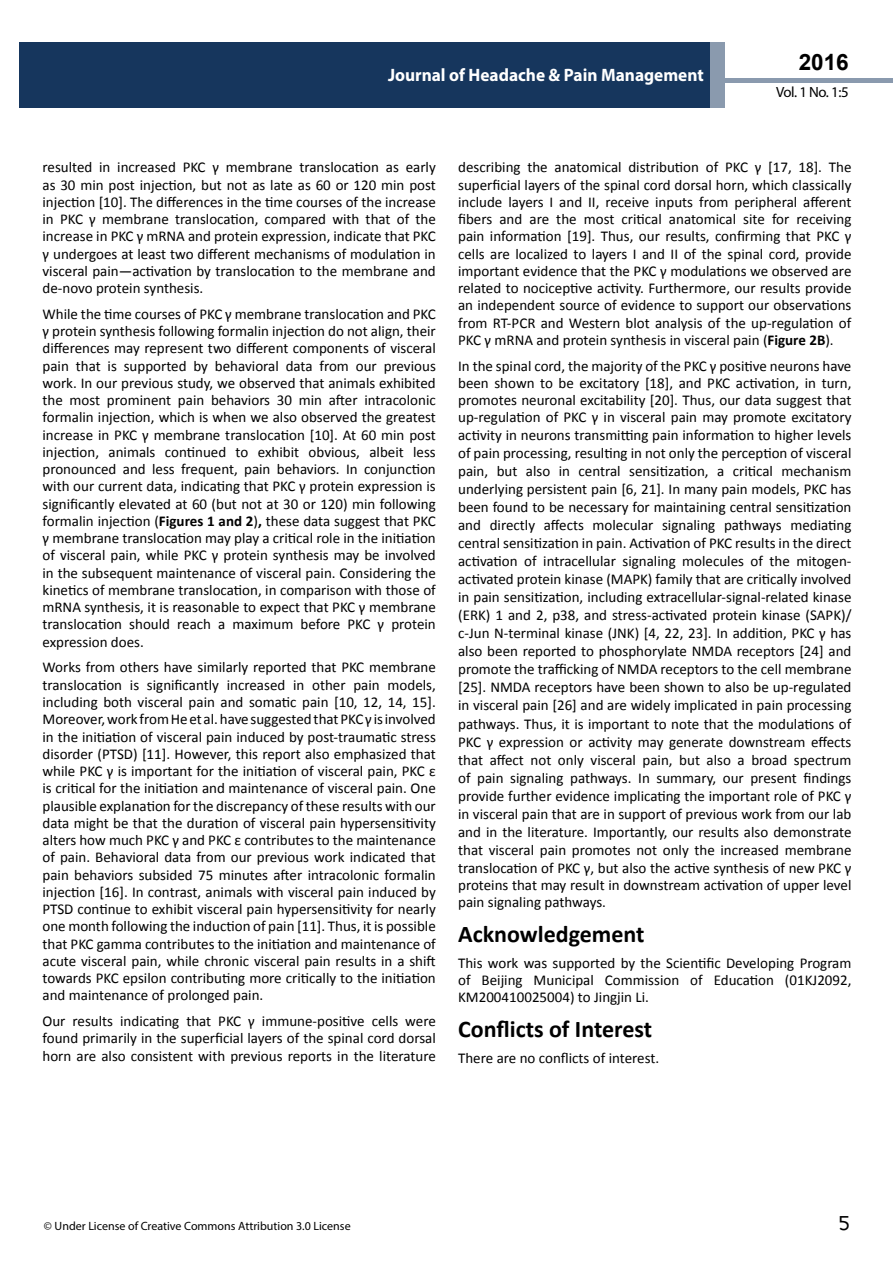
<style>
.page{position:relative;width:893px;height:1263px;background:#fff}
.page>*{position:absolute;margin:0;border:0;box-sizing:border-box;transform-origin:0 0}
.t1{font:25.5px "Tunga";color:#000}
.t2{font:700 24px "Calibri";color:#000}
.t3{font:700 22.5px "Arial";color:#000}
.t4{font:700 18px "Myriad Pro";color:#fff;scale:.96 1}
.t5{font:15px/17.2px "Calibri";color:#000;text-align:justify}
.t6{font:14.85px "Myriad Pro";color:#000}
.t7{font:12px "Myriad Pro";color:#000}
.s1{font-weight:700}
</style>
<div class="page">
<hr style="left:725px;top:78px;width:168px;height:4px;background:#8a9aae">
<div style="left:19px;top:42px;width:690px;height:66px;background:#16365d"></div>
<div style="left:709px;top:42px;width:16px;height:66px;background:#8a9aae"></div>
<p class="t4" style="left:388px;top:64px;width:330px">Journal of Headache &amp; Pain Management</p>
<p class="t4" style="left:585px;top:74px;width:128px">ISSN 1698-9465</p>
<h3 class="t3" style="left:799px;top:47px;width:52px">2016</h3>
<p class="t6" style="left:776px;top:83px;width:74px">Vol. 1 No. 1:5</p>
<p class="t5" style="left:43px;top:159px;width:395px">resulted in increased PKC γ membrane translocation as early as 30 min post injection, but not as late as 60 or 120 min post injection [10]. The differences in the time courses of the increase in PKC γ membrane translocation, compared with that of the increase in PKC γ mRNA and protein expression, indicate that PKC γ undergoes at least two different mechanisms of modulation in visceral pain—activation by translocation to the membrane and de-novo protein synthesis.</p>
<p class="t5" style="left:43px;top:305px;width:395px">While the time courses of PKC γ membrane translocation and PKC γ protein synthesis following formalin injection do not align, their differences may represent two different components of visceral pain that is supported by behavioral data from our previous work. In our previous study, we observed that animals exhibited the most prominent pain behaviors 30 min after intracolonic formalin injection, which is when we also observed the greatest increase in PKC γ membrane translocation [10]. At 60 min post injection, animals continued to exhibit obvious, albeit less pronounced and less frequent, pain behaviors. In conjunction with our current data, indicating that PKC γ protein expression is significantly elevated at 60 (but not at 30 or 120) min following formalin injection (<span class="s1">Figures 1 and 2</span>)<span class="s1">,</span> these data suggest that PKC γ membrane translocation may play a critical role in the initiation of visceral pain, while PKC γ protein synthesis may be involved in the subsequent maintenance of visceral pain. Considering the kinetics of membrane translocation, in comparison with those of mRNA synthesis, it is reasonable to expect that PKC γ membrane translocation should reach a maximum before PKC γ protein expression does.</p>
<p class="t5" style="left:43px;top:659px;width:395px">Works from others have similarly reported that PKC membrane translocation is significantly increased in other pain models, including both visceral pain and somatic pain [10, 12, 14, 15].<br>Moreover, work from He et al. have suggested that PKC γ is involved in the initiation of visceral pain induced by post-traumatic stress disorder (PTSD) [11]. However, this report also emphasized that while PKC γ is important for the initiation of visceral pain, PKC ε is critical for the initiation and maintenance of visceral pain. One plausible explanation for the discrepancy of these results with our data might be that the duration of visceral pain hypersensitivity alters how much PKC γ and PKC ε contributes to the maintenance of pain. Behavioral data from our previous work indicated that pain behaviors subsided 75 minutes after intracolonic formalin injection [16]. In contrast, animals with visceral pain induced by PTSD continue to exhibit visceral pain hypersensitivity for nearly one month following the induction of pain [11]. Thus, it is possible that PKC gamma contributes to the initiation and maintenance of acute visceral pain, while chronic visceral pain results in a shift towards PKC epsilon contributing more critically to the initiation and maintenance of prolonged pain.</p>
<p class="t5" style="left:43px;top:1012px;width:395px">Our results indicating that PKC γ immune-positive cells were found primarily in the superficial layers of the spinal cord dorsal horn are also consistent with previous reports in the literature</p>
<p class="t5" style="left:458px;top:159px;width:395px">describing the anatomical distribution of PKC γ [17, 18]. The superficial layers of the spinal cord dorsal horn, which classically include layers I and II, receive inputs from peripheral afferent fibers and are the most critical anatomical site for receiving pain information [19]. Thus, our results, confirming that PKC γ cells are localized to layers I and II of the spinal cord, provide important evidence that the PKC γ modulations we observed are related to nociceptive activity. Furthermore, our results provide an independent source of evidence to support our observations from RT-PCR and Western blot analysis of the up-regulation of PKC γ mRNA and protein synthesis in visceral pain (<span class="s1">Figure 2B</span>).</p>
<p class="t5" style="left:458px;top:357px;width:395px;line-height:17.9px">In the spinal cord, the majority of the PKC γ positive neurons have been shown to be excitatory [18], and PKC activation, in turn, promotes neuronal excitability [20]. Thus, our data suggest that up-regulation of PKC γ in visceral pain may promote excitatory activity in neurons transmitting pain information to higher levels of pain processing, resulting in not only the perception of visceral pain, but also in central sensitization, a critical mechanism underlying persistent pain [6, 21]. In many pain models, PKC has been found to be necessary for maintaining central sensitization and directly affects molecular signaling pathways mediating central sensitization in pain. Activation of PKC results in the direct activation of intracellular signaling molecules of the mitogen&shy;activated protein kinase (MAPK) family that are critically involved in pain sensitization, including extracellular-signal-related kinase (ERK) 1 and 2, p38, and stress-activated protein kinase (SAPK)/ c-Jun N-terminal kinase (JNK) [4, 22, 23]. In addition, PKC γ has also been reported to phosphorylate NMDA receptors [24] and promote the trafficking of NMDA receptors to the cell membrane [25]. NMDA receptors have been shown to also be up-regulated in visceral pain [26] and are widely implicated in pain processing pathways. Thus, it is important to note that the modulations of PKC γ expression or activity may generate downstream effects that affect not only visceral pain, but also a broad spectrum of pain signaling pathways. In summary, our present findings provide further evidence implicating the important role of PKC γ in visceral pain that are in support of previous work from our lab and in the literature. Importantly, our results also demonstrate that visceral pain promotes not only the increased membrane translocation of PKC γ, but also the active synthesis of new PKC γ proteins that may result in downstream activation of upper level pain signaling pathways.</p>
<h2 class="t2" style="left:458px;top:919px;width:188px">Acknowledgement</h2>
<p class="t5" style="left:458px;top:954px;width:395px">This work was supported by the Scientific Developing Program of Beijing Municipal Commission of Education (01KJ2092, KM200410025004) to Jingjin Li.</p>
<h2 class="t2" style="left:458px;top:1014px;width:195px">Conflicts of Interest</h2>
<p class="t5" style="left:458px;top:1049px;width:203px">There are no conflicts of interest.</p>
<p class="t7" style="left:44px;top:1218px;width:308px">© Under License of Creative Commons Attribution 3.0 License</p>
<h1 class="t1" style="left:839px;top:1206px;width:13px">5</h1>
</div>
